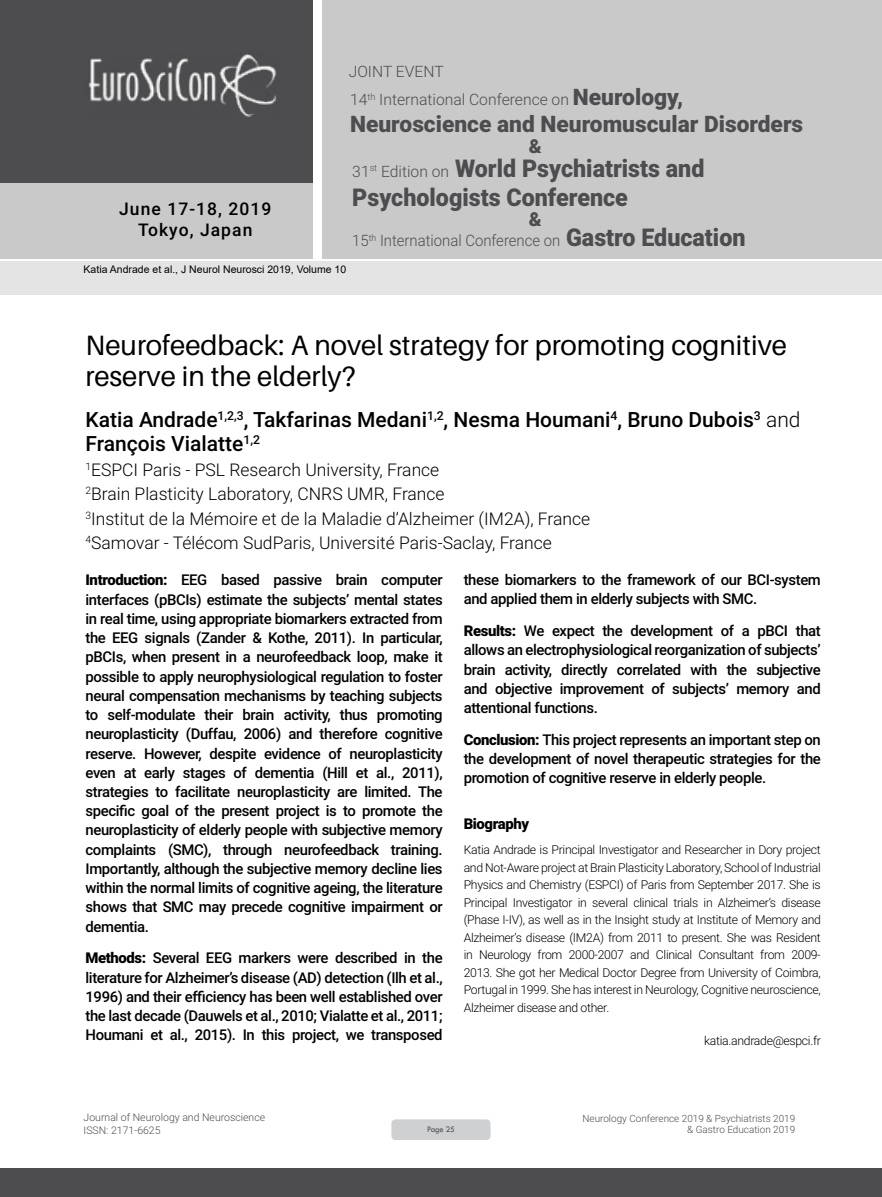
<style>
.page{position:relative;width:882px;height:1197px;background:#fff}
.page>*{position:absolute;margin:0;border:0;box-sizing:border-box;transform-origin:0 0}
.t1{font:28px/30.8px "Aileron";color:#000}
.t2{font:900 24.5px/29.4px "Roboto";color:#4d4d4f;scale:.95 1}
.t3{font:900 22.75px "Roboto";color:#4d4d4f}
.t4{font:500 21px/24.5px "Roboto";color:#000}
.t5{font:900 19.25px "Roboto";color:#4d4d4f}
.t6{font:300 17.5px/24.5px "Roboto";color:#000}
.t7{font:500 17.5px/21px "Roboto";letter-spacing:.06em;color:#000;text-align:center}
.t8{font:300 15.75px "Roboto";color:#4d4d4f}
.t9{font:300 15.75px "Roboto";color:#4d4d4f;scale:.95 1}
.t10{font:500 14.88px/19.2px "Roboto";letter-spacing:-.025em;color:#000;text-align:justify}
.t11{font:900 14.88px "Roboto";letter-spacing:-.025em;color:#000}
.t12{font:300 12.25px/17.5px "Roboto";letter-spacing:-.025em;color:#000;text-align:justify}
.t13{font:300 10.5px/12.6px "Roboto";color:#4d4d4f}
.t14{font:10.5px "Arial";color:#000}
.t15{font:300 9.97px/11.9px "Roboto";color:#4d4d4f;text-align:right}
.t16{font:8.75px "Tw Cen";letter-spacing:-.02em;color:#4d4d4f;scale:.95 1}
.s1{font-weight:900;font-size:22.75px}
.s2{font-weight:300;font-size:15.75px}
.s3{font-weight:900;font-size:24.5px}
.s4{font-weight:300}
.s5{font-weight:900}
</style>
<div class="page">
<div style="left:0;top:0;width:313px;height:183px;background:#4d4d4f"></div>
<div style="left:1px;top:183px;width:312px;height:76px;background:#c9c9ca"></div>
<div style="left:323px;top:0;width:559px;height:259px;background:#c9c9ca"></div>
<img style="left:88px;top:54px;width:188px;height:63px">
<div style="left:0;top:1169px;width:882px;height:28px;background:#4d4d4f"></div>
<div style="left:1px;top:261px;width:881px;height:33px;background:#e4e4e4"></div>
<div style="left:391px;top:1119px;width:100px;height:21px;background:#cfd0d2;border-radius:4px"></div>
<p class="t7" style="left:119px;top:198px;width:154px">June 17-18, 2019<br>Tokyo, Japan</p>
<p class="t8" style="left:349px;top:60px;width:96px">JOINT EVENT</p>
<p class="t8" style="left:350px;top:88px;width:335px">14<sup>th</sup> International Conference on <span class="s1">Neurology,</span></p>
<h3 class="t3" style="left:350px;top:108px;width:455px">Neuroscience and Neuromuscular Disorders</h3>
<h2 class="t2" style="left:352px;top:152px;width:372px"><span class="s2">31</span><sup>st</sup> <span class="s2">Edition on</span> World Psychiatrists and<br>Psychologists Conference</h2>
<p class="t9" style="left:352px;top:230px;width:415px">15<sup>th</sup> International Conference on <span class="s3">Gastro Education</span></p>
<p class="t5" style="left:529px;top:133px;width:14px">&amp;</p>
<p class="t5" style="left:529px;top:206px;width:14px">&amp;</p>
<p class="t14" style="left:84px;top:262px;width:264px">Katia Andrade et al., J Neurol Neurosci 2019, Volume 10</p>
<h1 class="t1" style="left:86px;top:331px;width:703px">Neurofeedback: A novel strategy for promoting cognitive reserve in the elderly?</h1>
<h3 class="t4" style="left:86px;top:406px;width:717px">Katia Andrade<sup>1,2,3</sup>, Takfarinas Medani<sup>1,2</sup>, Nesma Houmani<sup>4</sup>, Bruno Dubois<sup>3</sup> <span class="s4">and<br></span>François Vialatte<sup>1,2</sup></h3>
<p class="t6" style="left:86px;top:457px;width:506px"><sup>1</sup>ESPCI Paris - PSL Research University, France<br><sup>2</sup>Brain Plasticity Laboratory, CNRS UMR, France<br><sup>3</sup>Institut de la Mémoire et de la Maladie d’Alzheimer (IM2A), France <sup>4</sup>Samovar - Télécom SudParis, Université Paris-Saclay, France</p>
<p class="t10" style="left:86px;top:570px;width:359px"><span class="s5">Introduction:</span> EEG based passive brain computer interfaces (pBCIs) estimate the subjects’ mental states in real time, using appropriate biomarkers extracted from the EEG signals (Zander &amp; Kothe, 2011). In particular, pBCIs, when present in a neurofeedback loop, make it possible to apply neurophysiological regulation to foster neural compensation mechanisms by teaching subjects to self-modulate their brain activity, thus promoting neuroplasticity (Duffau, 2006) and therefore cognitive reserve. However, despite evidence of neuroplasticity even at early stages of dementia (Hill et al., 2011), strategies to facilitate neuroplasticity are limited. The specific goal of the present project is to promote the neuroplasticity of elderly people with subjective memory complaints (SMC), through neurofeedback training.<br>Importantly, although the subjective memory decline lies within the normal limits of cognitive ageing, the literature shows that SMC may precede cognitive impairment or dementia.</p>
<p class="t10" style="left:86px;top:948px;width:359px"><span class="s5">Methods:</span> Several EEG markers were described in the literature for Alzheimer’s disease (AD) detection (Ilh et al., 1996) and their efficiency has been well established over the last decade (Dauwels et al., 2010; Vialatte et al., 2011; Houmani et al., 2015). In this project, we transposed</p>
<p class="t10" style="left:464px;top:570px;width:359px">these biomarkers to the framework of our BCI-system and applied them in elderly subjects with SMC.</p>
<p class="t10" style="left:464px;top:621px;width:359px"><span class="s5">Results:</span> We expect the development of a pBCI that allows an electrophysiological reorganization of subjects’ brain activity, directly correlated with the subjective and objective improvement of subjects’ memory and attentional functions.</p>
<p class="t10" style="left:464px;top:729px;width:359px"><span class="s5">Conclusion:</span> This project represents an important step on the development of novel therapeutic strategies for the promotion of cognitive reserve in elderly people.</p>
<p class="t11" style="left:464px;top:813px;width:67px">Biography</p>
<p class="t12" style="left:464px;top:841px;width:359px">Katia Andrade is Principal Investigator and Researcher in Dory project and Not-Aware project at Brain Plasticity Laboratory, School of Industrial Physics and Chemistry (ESPCI) of Paris from September 2017. She is Principal Investigator in several clinical trials in Alzheimer’s disease (Phase I-IV), as well as in the Insight study at Institute of Memory and Alzheimer’s disease (IM2A) from 2011 to present. She was Resident in Neurology from 2000-2007 and Clinical Consultant from 2009- 2013. She got her Medical Doctor Degree from University of Coimbra, Portugal in 1999. She has interest in Neurology, Cognitive neuroscience, Alzheimer disease and other.</p>
<p class="t12" style="left:704px;top:1031px;width:118px">katia.andrade@espci.fr</p>
<p class="t13" style="left:84px;top:1111px;width:183px">Journal of Neurology and Neuroscience<br>ISSN: 2171-6625</p>
<p class="t16" style="left:427px;top:1124px;width:31px">Page 25</p>
<p class="t15" style="left:582px;top:1112px;width:214px">Neurology Conference 2019 &amp; Psychiatrists 2019 &amp; Gastro Education 2019</p>
</div>
